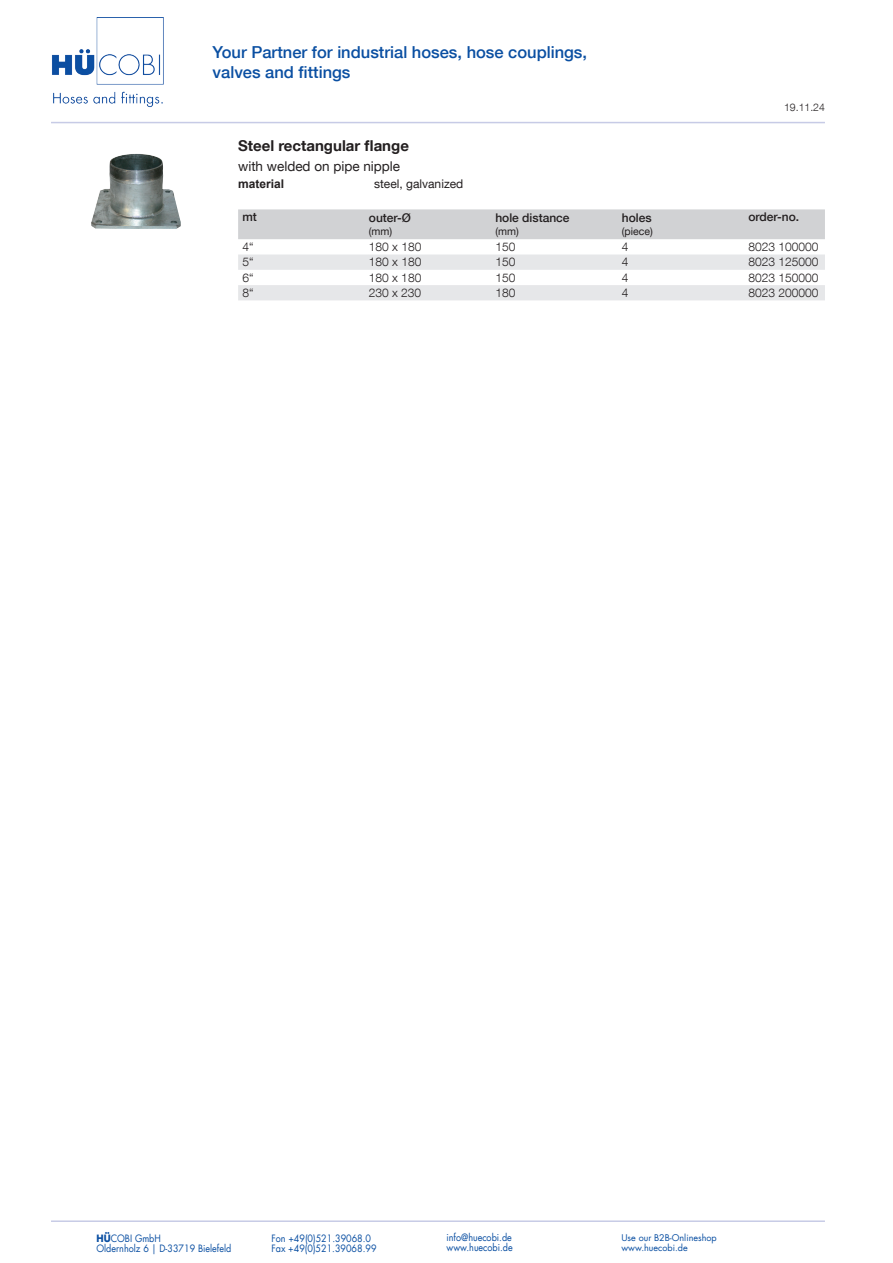
<style>
.page{position:relative;width:893px;height:1263px;background:#fff}
.page>*{position:absolute;margin:0;border:0;box-sizing:border-box;transform-origin:0 0}
.t1{font:500 16.5px/19.8px "Helvetica Neue LT Com";color:#0a4fa2}
.t2{font:700 15px "Helvetica Neue LT Com";color:#231f20}
.t3{font:13.5px "Helvetica Neue LT Com";color:#231f20}
.t4{font:300 12px "Helvetica Neue LT Com";color:#231f20}
.t5{font:500 12px "Helvetica Neue LT Com";color:#231f20}
.t6{font:12px "Helvetica Neue LT Com";color:#231f20}
.t7{font:700 12px "Arial";color:#231f20}
.t8{font:10.5px "Helvetica Neue LT Com";color:#231f20}
.t9{font:300 10.5px "Helvetica Neue LT Com";color:#231f20}
.t10{font:9.9px "Futura LT";color:#0a4fa2;scale:.91 1}
.t11{font:9px "Futura LT";color:#0a4fa2}
.s1{font-weight:700}
</style>
<div class="page">
<hr style="left:51px;top:122px;width:774px;height:1px;background:#c7cbe6">
<hr style="left:51px;top:1220px;width:774px;height:2px;background:#c7cbe6">
<img style="left:52px;top:17px;width:112px;height:90px">
<div style="left:238px;top:209px;width:587px;height:30px;background:#d1d2d4"></div>
<svg style="left:238px;top:254px;width:587px;height:46px"></svg>
<img style="left:91px;top:154px;width:90px;height:75px">
<h1 class="t1" style="left:213px;top:42px;width:376px">Your Partner for industrial hoses, hose couplings, valves and fittings</h1>
<h2 class="t2" style="left:238px;top:136px;width:172px">Steel rectangular flange</h2>
<h3 class="t3" style="left:238px;top:158px;width:164px">with welded on pipe nipple</h3>
<p class="t7" style="left:238px;top:175px;width:48px">material</p>
<p class="t6" style="left:374px;top:176px;width:91px">steel, galvanized</p>
<p class="t5" style="left:242px;top:210px;width:16px">mt</p>
<p class="t5" style="left:369px;top:211px;width:44px">outer-Ø</p>
<p class="t8" style="left:369px;top:225px;width:25px">(mm)</p>
<p class="t5" style="left:495px;top:211px;width:76px">hole distance</p>
<p class="t8" style="left:495px;top:225px;width:25px">(mm)</p>
<p class="t5" style="left:622px;top:211px;width:31px">holes</p>
<p class="t8" style="left:622px;top:225px;width:32px">(piece)</p>
<p class="t9" style="left:784px;top:101px;width:42px">19.11.24</p>
<p class="t5" style="left:748px;top:210px;width:52px">order-no.</p>
<p class="t4" style="left:242px;top:240px;width:13px">4“</p>
<p class="t4" style="left:369px;top:240px;width:54px">180 x 180</p>
<p class="t4" style="left:495px;top:240px;width:22px">150</p>
<p class="t4" style="left:622px;top:240px;width:8px">4</p>
<p class="t4" style="left:748px;top:240px;width:72px">8023 100000</p>
<p class="t4" style="left:242px;top:255px;width:13px">5“</p>
<p class="t4" style="left:369px;top:255px;width:54px">180 x 180</p>
<p class="t4" style="left:495px;top:255px;width:22px">150</p>
<p class="t4" style="left:622px;top:255px;width:8px">4</p>
<p class="t4" style="left:748px;top:255px;width:72px">8023 125000</p>
<p class="t4" style="left:242px;top:270px;width:13px">6“</p>
<p class="t4" style="left:369px;top:270px;width:54px">180 x 180</p>
<p class="t4" style="left:495px;top:270px;width:22px">150</p>
<p class="t4" style="left:622px;top:270px;width:8px">4</p>
<p class="t4" style="left:748px;top:270px;width:72px">8023 150000</p>
<p class="t4" style="left:242px;top:285px;width:13px">8“</p>
<p class="t4" style="left:369px;top:285px;width:54px">230 x 230</p>
<p class="t4" style="left:495px;top:285px;width:22px">180</p>
<p class="t4" style="left:622px;top:285px;width:8px">4</p>
<p class="t4" style="left:748px;top:285px;width:72px">8023 200000</p>
<p class="t10" style="left:97px;top:1232px;width:72px"><span class="s1">HÜ</span>COBI GmbH</p>
<p class="t10" style="left:271px;top:1232px;width:111px">Fon +49(0)521.39068.0</p>
<p class="t10" style="left:446px;top:1231px;width:73px">info@huecobi.de</p>
<p class="t11" style="left:621px;top:1231px;width:97px">Use our B2B-Onlineshop</p>
<p class="t10" style="left:97px;top:1242px;width:150px">Oldernholz 6 | D-33719 Bielefeld</p>
<p class="t10" style="left:271px;top:1242px;width:117px">Fax +49(0)521.39068.99</p>
<p class="t10" style="left:446px;top:1241px;width:74px">www.huecobi.de</p>
<p class="t11" style="left:621px;top:1242px;width:68px">www.huecobi.de</p>
</div>
